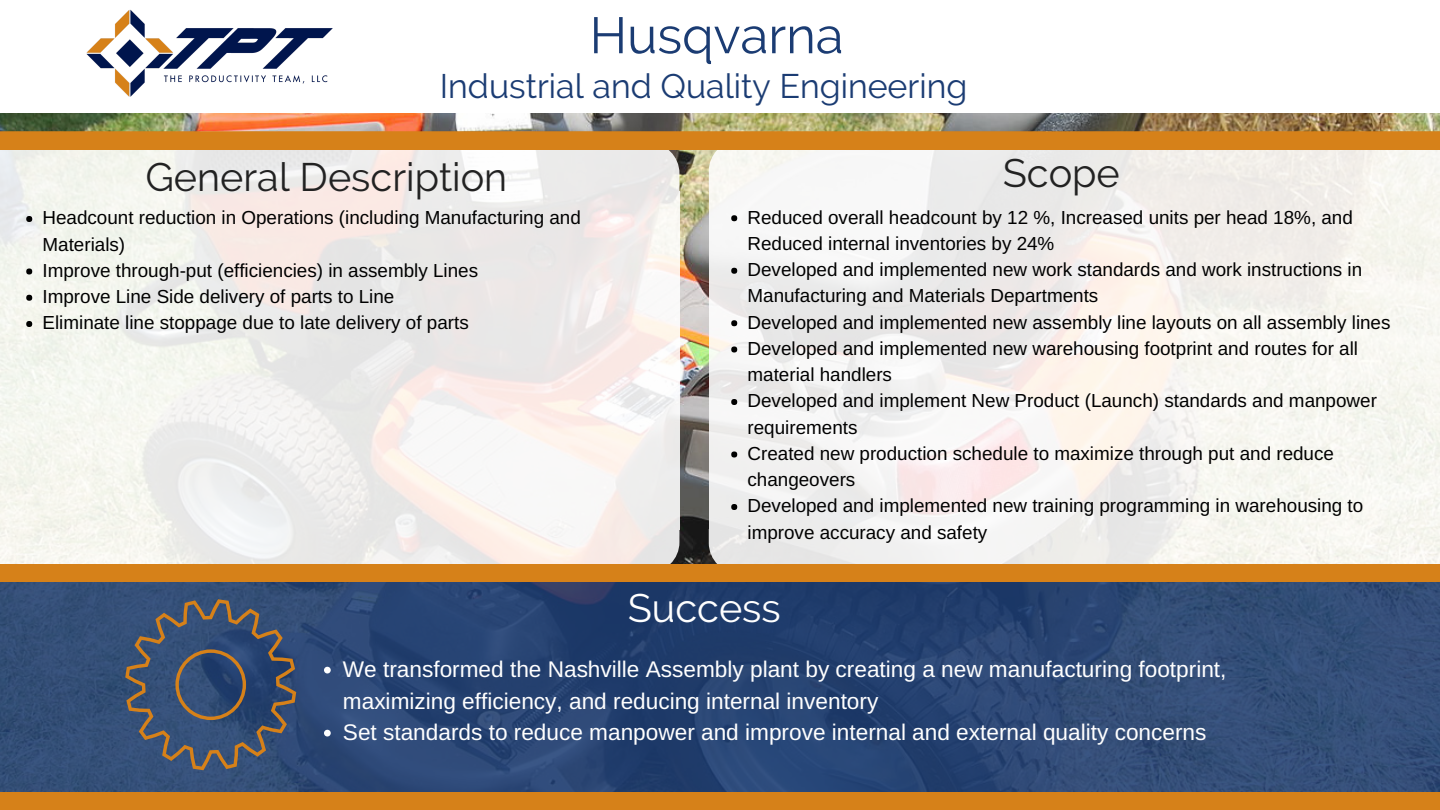
<style>
.page{position:relative;width:1440px;height:810px;background:#fff}
.page>*{position:absolute;margin:0;border:0;box-sizing:border-box;transform-origin:0 0}
.t1{font:50.9px "Raleway";color:#1b3c73}
.t2{font:39.6px "Raleway";color:#222}
.t3{font:39.6px "Raleway";color:#fff}
.t4{font:34px "Raleway";color:#1b3c73}
.t5{font:22.6px/31.5px "Arimo";color:#fff}
.t6{font:18.9px/26.2px "Arimo";color:#000}
</style>
<div class="page">
<img style="left:0;top:113px;width:1440px;height:451px">
<svg style="left:633px;top:193px;width:46px;height:335px"></svg>
<div style="left:16px;top:192px;width:617px;height:338px;background:linear-gradient(to right,#f2f3ed,#f1eaea)"></div>
<div style="left:0;top:192px;width:18px;height:338px;background:linear-gradient(to bottom,#ecefed,#f9f9ef)"></div>
<svg style="left:18px;top:528px;width:614px;height:36px"></svg>
<svg style="left:632px;top:528px;width:47px;height:36px;background:#e3dfde"></svg>
<div style="left:1403px;top:190px;width:37px;height:341px;background:#f7f7f1"></div>
<div style="left:755px;top:190px;width:649px;height:341px;background:linear-gradient(to right,#f0eeef,#f7f5ee)"></div>
<div style="left:709px;top:190px;width:47px;height:341px;background:#f1f1f0"></div>
<div style="left:755px;top:529px;width:649px;height:45px;background:linear-gradient(to right,#ebebec,#f8f7f0)"></div>
<svg style="left:709px;top:529px;width:47px;height:35px;background:#e1e0e0"></svg>
<svg style="left:1403px;top:529px;width:37px;height:95px"></svg>
<svg style="left:1427px;top:624px;width:13px;height:168px;background:#324c77"></svg>
<svg style="left:17px;top:625px;width:1410px;height:167px;background:#2c4774"></svg>
<svg style="left:18px;top:581px;width:1409px;height:44px;background:#2d466e"></svg>
<svg style="left:0;top:528px;width:18px;height:97px"></svg>
<div style="left:0;top:624px;width:17px;height:172px;background:#324e75"></div>
<div style="left:0;top:564px;width:1440px;height:17px;background:#d68119"></div>
<svg style="left:0;top:131px;width:1440px;height:62px"></svg>
<div style="left:0;top:792px;width:1440px;height:18px;background:#d68119"></div>
<img style="left:86px;top:9px;width:247px;height:88px">
<svg style="left:125px;top:599px;width:171px;height:171px;background:#44526b"></svg>
<svg style="left:26px;top:216px;width:6px;height:6px"></svg>
<svg style="left:26px;top:268px;width:6px;height:6px"></svg>
<svg style="left:26px;top:295px;width:6px;height:6px"></svg>
<svg style="left:26px;top:321px;width:6px;height:6px"></svg>
<svg style="left:731px;top:215px;width:6px;height:6px"></svg>
<svg style="left:731px;top:268px;width:6px;height:6px"></svg>
<svg style="left:731px;top:320px;width:6px;height:6px"></svg>
<svg style="left:731px;top:346px;width:6px;height:6px"></svg>
<svg style="left:731px;top:399px;width:6px;height:6px"></svg>
<svg style="left:731px;top:452px;width:6px;height:6px"></svg>
<svg style="left:731px;top:504px;width:6px;height:6px"></svg>
<svg style="left:324px;top:667px;width:7px;height:7px"></svg>
<svg style="left:324px;top:730px;width:7px;height:6px"></svg>
<h1 class="t1" style="left:590px;top:5px;width:256px">Husqvarna</h1>
<h3 class="t4" style="left:440px;top:66px;width:529px">Industrial and Quality Engineering</h3>
<h2 class="t2" style="left:145px;top:153px;width:363px">General Description</h2>
<h2 class="t2" style="left:1003px;top:150px;width:119px">Scope</h2>
<p class="t6" style="left:43px;top:205px;width:540px">Headcount reduction in Operations (including Manufacturing and Materials)<br>Improve through-put (efficiencies) in assembly Lines<br>Improve Line Side delivery of parts to Line<br>Eliminate line stoppage due to late delivery of parts</p>
<p class="t6" style="left:748px;top:204px;width:645px">Reduced overall headcount by 12 %, Increased units per head 18%, and Reduced internal inventories by 24%<br>Developed and implemented new work standards and work instructions in Manufacturing and Materials Departments<br>Developed and implemented new assembly line layouts on all assembly lines Developed and implemented new warehousing footprint and routes for all material handlers<br>Developed and implement New Product (Launch) standards and manpower requirements<br>Created new production schedule to maximize through put and reduce changeovers<br>Developed and implemented new training programming in warehousing to improve accuracy and safety</p>
<h2 class="t3" style="left:628px;top:585px;width:155px">Success</h2>
<p class="t5" style="left:343px;top:654px;width:885px">We transformed the Nashville Assembly plant by creating a new manufacturing footprint, maximizing efficiency, and reducing internal inventory<br>Set standards to reduce manpower and improve internal and external quality concerns</p>
</div>
